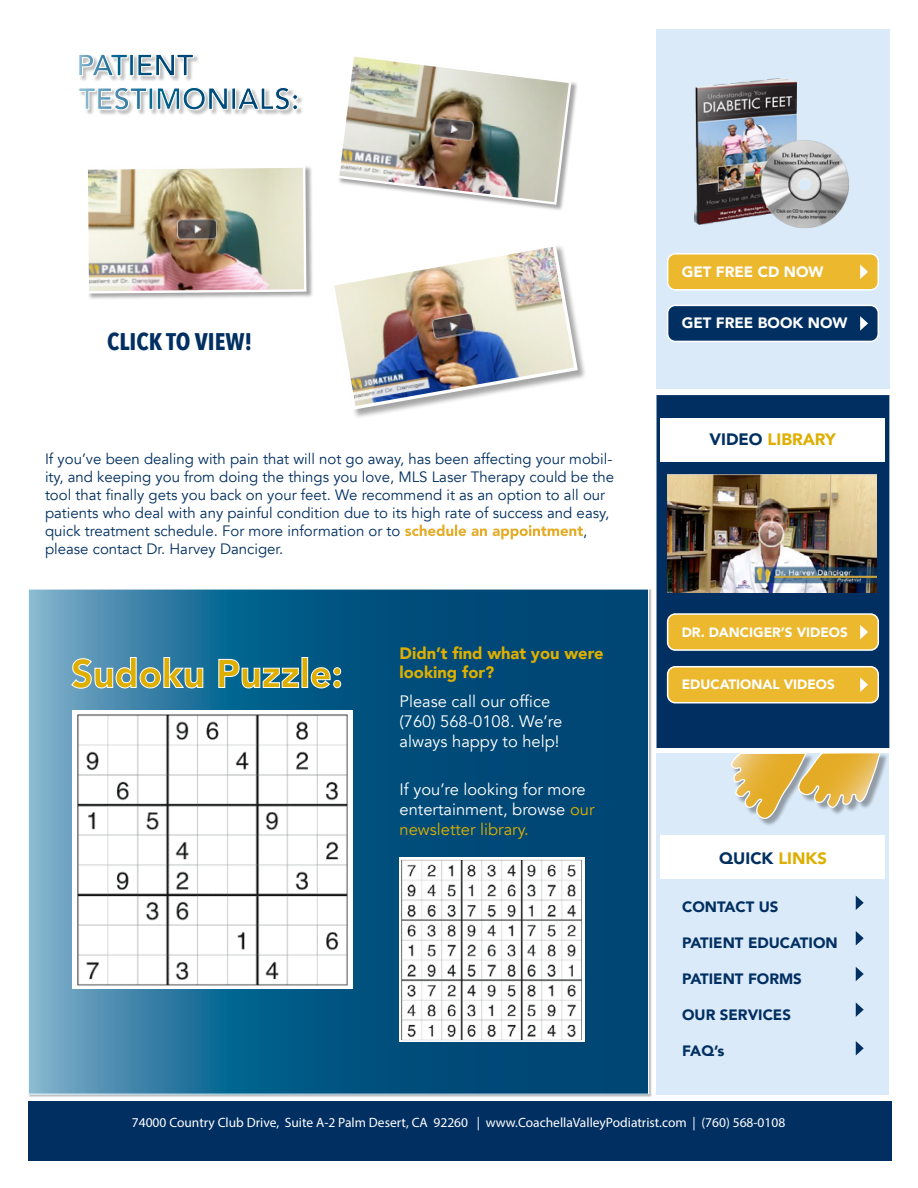
<style>
.page{position:relative;width:918px;height:1188px;background:#fff}
.page>*{position:absolute;margin:0;border:0;box-sizing:border-box;transform-origin:0 0}
.t1{font:700 24px "Avenir Next Condensed";color:#012f61}
.t2{font:16.5px/19.8px "Avenir";color:#fff}
.t3{font:900 16.5px/19.8px "Avenir";color:#deaf00}
.t4{font:900 16.5px "Avenir";color:#012f61}
.t5{font:15px/18px "Avenir";color:#012f61}
.t6{font:900 15px "Avenir";color:#012f61}
.t7{font:900 15px "Avenir";color:#fff}
.t8{font:13.5px "Myriad Pro";color:#fff}
.t9{font:900 13.5px "Avenir";color:#fff}
.s1{font-weight:900;color:#fff}
.s2{color:#deaf00}
.s3{color:#012f61}
</style>
<div class="page">
<div style="left:331px;top:243px;width:256px;height:176px;background:#000;opacity:.35"></div>
<img style="left:331px;top:243px;width:249px;height:169px">
<svg style="left:30px;top:591px;width:617px;height:501px;background:#17608a"></svg>
<div style="left:28px;top:1101px;width:864px;height:60px;background:#012f61"></div>
<svg style="left:71px;top:657px;width:271px;height:32px;background:#7a997b"></svg>
<div style="left:656px;top:29px;width:234px;height:360px;background:#daeaf9"></div>
<div style="left:657px;top:395px;width:232px;height:354px;background:#012f61"></div>
<div style="left:661px;top:418px;width:224px;height:44px;background:#fff"></div>
<div style="left:657px;top:753px;width:232px;height:341px;background:#daeaf9"></div>
<svg style="left:856px;top:896px;width:8px;height:14px"></svg>
<svg style="left:856px;top:931px;width:8px;height:15px"></svg>
<svg style="left:856px;top:967px;width:8px;height:14px"></svg>
<svg style="left:856px;top:1002px;width:8px;height:15px"></svg>
<svg style="left:856px;top:1041px;width:8px;height:15px"></svg>
<img style="left:694px;top:78px;width:103px;height:147px">
<img style="left:759px;top:137px;width:90px;height:92px">
<div style="left:668px;top:254px;width:210px;height:36px;background:#ebb82e;border-radius:8px"></div>
<div style="left:667px;top:253px;width:212px;height:38px;border:2px solid #fff;border-radius:8px"></div>
<svg style="left:860px;top:265px;width:8px;height:14px"></svg>
<div style="left:668px;top:305px;width:210px;height:36px;background:#012f61;border-radius:8px"></div>
<div style="left:667px;top:305px;width:212px;height:37px;border:2px solid #fff;border-radius:8px"></div>
<svg style="left:860px;top:316px;width:8px;height:15px"></svg>
<div style="left:668px;top:614px;width:210px;height:36px;background:#ebb82e;border-radius:8px"></div>
<div style="left:667px;top:613px;width:212px;height:38px;border:2px solid #fff;border-radius:8px"></div>
<svg style="left:860px;top:625px;width:8px;height:14px"></svg>
<div style="left:668px;top:667px;width:210px;height:36px;background:#ebb82e;border-radius:8px"></div>
<div style="left:667px;top:666px;width:212px;height:37px;border:2px solid #fff;border-radius:8px"></div>
<svg style="left:860px;top:677px;width:8px;height:15px"></svg>
<div style="left:661px;top:835px;width:224px;height:44px;background:#fff"></div>
<div style="left:799px;top:753px;width:89px;height:63px;background:#000;opacity:.33"></div>
<svg style="left:731px;top:753px;width:150px;height:73px"></svg>
<img style="left:668px;top:475px;width:209px;height:117px">
<img style="left:400px;top:858px;width:184px;height:184px">
<img style="left:72px;top:711px;width:281px;height:278px">
<div style="left:79px;top:88px;width:224px;height:28px;background:#000;opacity:.25"></div>
<svg style="left:79px;top:87px;width:219px;height:24px"></svg>
<div style="left:79px;top:55px;width:120px;height:27px;background:#000;opacity:.25"></div>
<svg style="left:79px;top:54px;width:115px;height:23px"></svg>
<div style="left:86px;top:166px;width:227px;height:134px;background:#000;opacity:.35"></div>
<img style="left:86px;top:166px;width:222px;height:129px">
<div style="left:337px;top:55px;width:241px;height:156px;background:#000;opacity:.35"></div>
<img style="left:337px;top:55px;width:236px;height:151px">
<p class="t7" style="left:682px;top:259px;width:143px">GET FREE CD NOW</p>
<h1 class="t1" style="left:107px;top:327px;width:147px">CLICK TO VIEW!</h1>
<p class="t5" style="left:45px;top:450px;width:571px">If you’ve been dealing with pain that will not go away, has been affecting your mobil&shy;ity, and keeping you from doing the things you love, MLS Laser Therapy could be the tool that finally gets you back on your feet. We recommend it as an option to all our patients who deal with any painful condition due to its high rate of success and easy, quick treatment schedule. For more information or to <span class="s1">schedule an appointment</span>, please contact Dr. Harvey Danciger.</p>
<p class="t3" style="left:400px;top:643px;width:205px">Didn’t find what you were looking for?</p>
<p class="t2" style="left:400px;top:692px;width:164px">Please call our office (760) 568-0108. We’re always happy to help!</p>
<p class="t2" style="left:400px;top:780px;width:196px">If you’re looking for more entertainment, browse <span class="s2">our newsletter library.</span></p>
<p class="t7" style="left:682px;top:310px;width:167px">GET FREE BOOK NOW</p>
<p class="t3" style="left:710px;top:429px;width:128px"><span class="s3">VIDEO</span> LIBRARY</p>
<p class="t9" style="left:682px;top:621px;width:168px">DR. DANCIGER’S VIDEOS</p>
<p class="t9" style="left:682px;top:673px;width:155px">EDUCATIONAL VIDEOS</p>
<p class="t4" style="left:719px;top:844px;width:109px">QUICK <span class="s2">LINKS</span></p>
<p class="t6" style="left:682px;top:893px;width:98px">CONTACT US</p>
<p class="t6" style="left:682px;top:929px;width:157px">PATIENT EDUCATION</p>
<p class="t6" style="left:682px;top:965px;width:121px">PATIENT FORMS</p>
<p class="t6" style="left:682px;top:1001px;width:110px">OUR SERVICES</p>
<p class="t6" style="left:682px;top:1037px;width:44px">FAQ’s</p>
<p class="t8" style="left:132px;top:1114px;width:655px">74000 Country Club Drive, Suite A-2 Palm Desert, CA 92260 | www.CoachellaValleyPodiatrist.com | (760) 568-0108</p>
</div>
